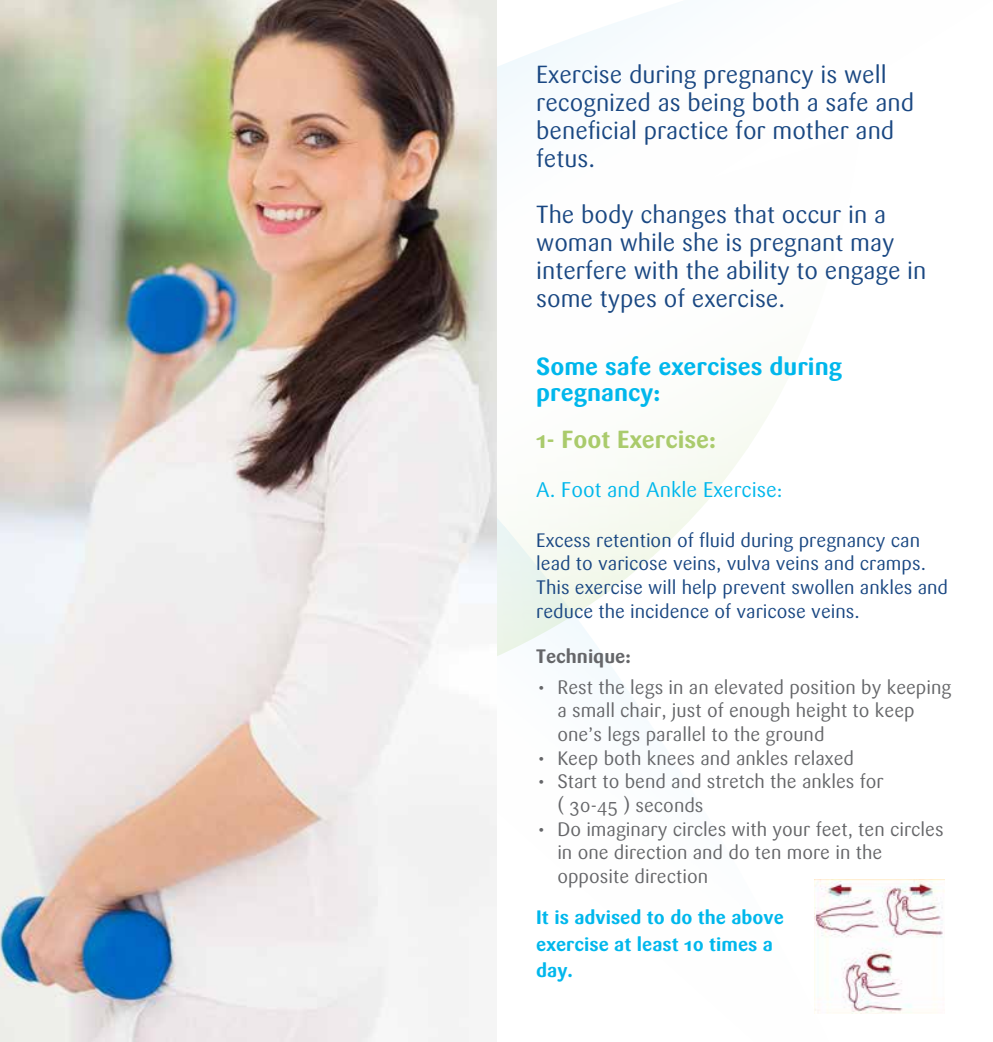
<style>
.page{position:relative;width:993px;height:1042px;background:#fff}
.page>*{position:absolute;margin:0;border:0;box-sizing:border-box;transform-origin:0 0}
.t1{font:24.5px/28px "Sari";color:#194782}
.t2{font:700 24.5px/26.2px "Sari";color:#00b7ec}
.t3{font:700 24.5px "Sari";color:#aacb6c}
.t4{font:21px "Sari";color:#00b7ec}
.t5{font:19.25px/23.6px "Sari";color:#656669}
.t6{font:19.25px/23.6px "Sari";color:#194782}
.t7{font:700 19.25px/26.2px "Sari";color:#00b7ec}
.t8{font:700 19.25px "Sari";color:#656669}
</style>
<div class="page">
<img style="left:496px;top:396px;width:152px;height:511px">
<img style="left:503px;top:525px;width:182px;height:382px">
<img style="left:652px;top:727px;width:228px;height:287px">
<img style="left:496px;top:91px;width:34px;height:86px">
<img style="left:496px;top:0;width:151px;height:91px">
<img style="left:813px;top:880px;width:131px;height:133px">
<img style="left:0;top:0;width:496px;height:1042px">
<p class="t1" style="left:536px;top:61px;width:379px">Exercise during pregnancy is well recognized as being both a safe and beneficial practice for mother and fetus.</p>
<p class="t1" style="left:536px;top:201px;width:391px">The body changes that occur in a woman while she is pregnant may interfere with the ability to engage in some types of exercise.</p>
<p class="t2" style="left:536px;top:353px;width:307px">Some safe exercises during pregnancy:</p>
<p class="t3" style="left:536px;top:425px;width:181px">1- Foot Exercise:</p>
<p class="t4" style="left:536px;top:477px;width:248px">A. Foot and Ankle Exercise:</p>
<p class="t6" style="left:536px;top:528px;width:413px">Excess retention of fluid during pregnancy can lead to varicose veins, vulva veins and cramps.<br>This exercise will help prevent swollen ankles and reduce the incidence of varicose veins.</p>
<p class="t8" style="left:536px;top:645px;width:96px">Technique:</p>
<p class="t5" style="left:557px;top:675px;width:395px;text-indent:-21px">• Rest the legs in an elevated position by keeping a small chair, just of enough height to keep one’s legs parallel to the ground</p>
<p class="t5" style="left:536px;top:746px;width:319px">• Keep both knees and ankles relaxed</p>
<p class="t5" style="left:557px;top:770px;width:328px;text-indent:-21px">• Start to bend and stretch the ankles for ( 30-45 ) seconds</p>
<p class="t5" style="left:557px;top:817px;width:388px;text-indent:-21px">• Do imaginary circles with your feet, ten circles in one direction and do ten more in the opposite direction</p>
<p class="t7" style="left:536px;top:904px;width:249px">It is advised to do the above exercise at least 10 times a day.</p>
</div>
